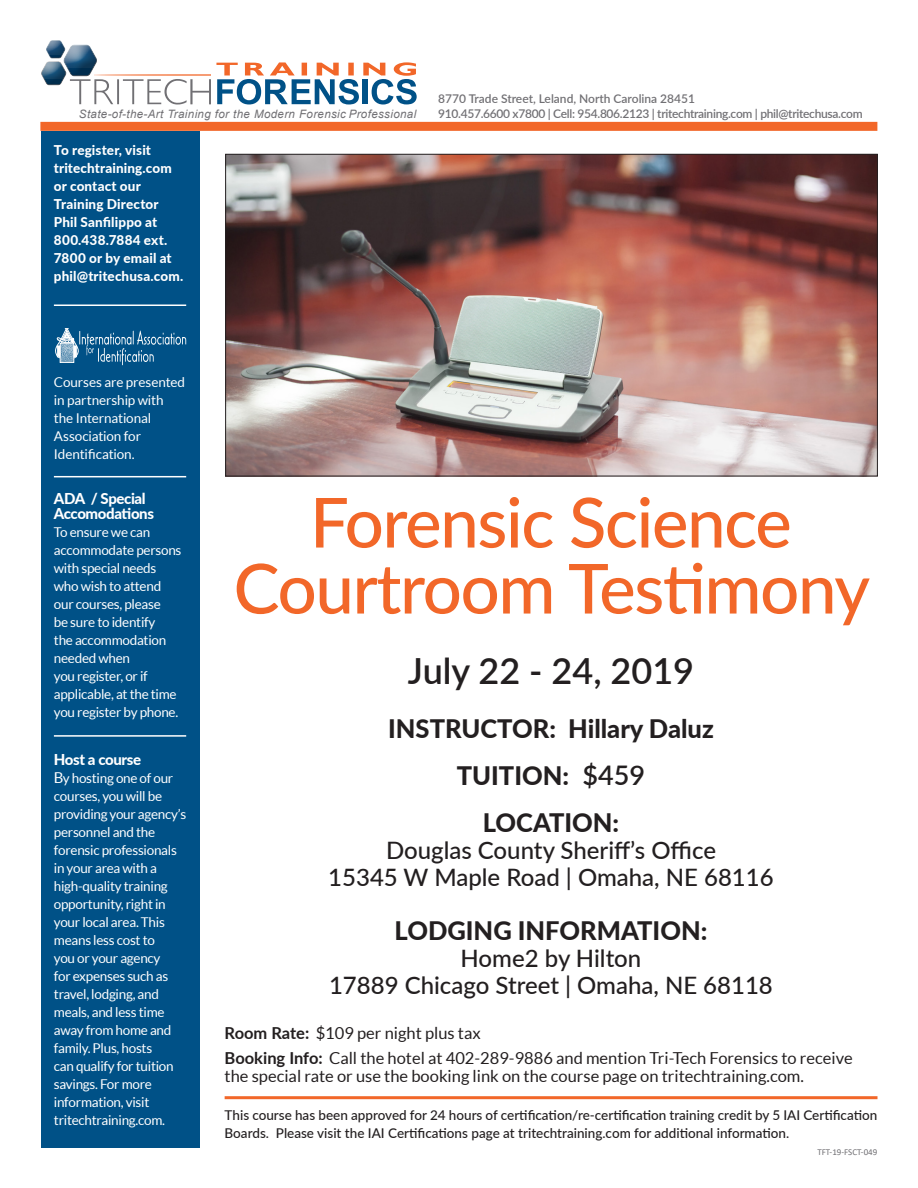
<style>
.page{position:relative;width:918px;height:1188px;background:#fff}
.page>*{position:absolute;margin:0;border:0;box-sizing:border-box;transform-origin:0 0}
.Head{font:500 69px/66px "Lato";letter-spacing:-.02em;color:#f26729;text-align:center}
.t1{font:600 36px "Lato";color:#231f20}
.t2{font:800 25.5px "Lato";color:#231f20}
.t3{font:500 24px "Lato";color:#231f20}
.t4{font:16.5px/18px "Lato";color:#231f20}
.t5{font:800 15px "Lato";letter-spacing:-.025em;color:#fff}
.Paragraph_Text{font:13.5px/18px "Lato";letter-spacing:-.02em;color:#fff}
.t6{font:500 13.5px/18px "Lato";color:#231f20}
.t7{font:800 13.5px/18px "Lato";letter-spacing:.01em;color:#fff}
.t8{font:600 12px "Lato";letter-spacing:-.025em;color:#717074}
.t9{font:600 12px "Lato";color:#717074}
.t10{font:italic 11.55px "Arial";letter-spacing:.03em;color:#717074}
.t11{font:9px "Calibri";color:#717074}
.s1{font-size:15px}
.s2{font-weight:600;font-size:27px}
.s3{font-weight:700}
</style>
<div class="page">
<div style="left:41px;top:131px;width:159px;height:1017px;background:#005187"></div>
<svg style="left:41px;top:41px;width:376px;height:64px"></svg>
<div style="left:40px;top:122px;width:837px;height:9px;background:#f26729"></div>
<svg style="left:55px;top:328px;width:131px;height:37px"></svg>
<hr style="left:54px;top:476px;width:132px;height:1px;background:#fff">
<hr style="left:54px;top:304px;width:132px;height:2px;background:#fff">
<hr style="left:54px;top:735px;width:132px;height:2px;background:#fff">
<img style="left:227px;top:156px;width:649px;height:318px">
<hr style="left:225px;top:1096px;width:652px;height:3px;background:#f26729">
<p class="t10" style="left:79px;top:107px;width:339px">State-of-the-Art Training for the Modern Forensic Professional</p>
<p class="t7" style="left:54px;top:141px;width:131px">To register, visit tritechtraining.com or contact our<br>Training Director<br>Phil Sanfilippo at<br>800.438.7884 ext.<br>7800 or by email at phil@tritechusa.com.</p>
<p class="t9" style="left:438px;top:90px;width:258px">8770 Trade Street, Leland, North Carolina 28451</p>
<p class="t8" style="left:438px;top:105px;width:426px">910.457.6600 x7800 | Cell: 954.806.2123 | tritechtraining.com | phil@tritechusa.com</p>
<p class="Paragraph_Text" style="left:54px;top:373px;width:133px">Courses are presented in partnership with the International<br>Association for<br>Identification.</p>
<p class="t5" style="left:54px;top:487px;width:93px">ADA / Special</p>
<p class="t5" style="left:54px;top:502px;width:102px">Accomodations</p>
<p class="Paragraph_Text" style="left:54px;top:523px;width:129px">To ensure we can accommodate persons with special needs who wish to attend our courses, please<br>be sure to identify<br>the accommodation needed when<br>you register, or if applicable, at the time you register by phone.</p>
<p class="t5" style="left:54px;top:748px;width:89px">Host a course</p>
<p class="Paragraph_Text" style="left:54px;top:769px;width:134px"><span class="s1">B</span>y hosting one of our courses, you will be providing your agency’s personnel and the forensic professionals in your area with a high-quality training opportunity, right in your local area. This means less cost to<br>you or your agency<br>for expenses such as travel, lodging, and meals, and less time away from home and family. Plus, hosts<br>can qualify for tuition savings. For more information, visit tritechtraining.com.</p>
<p class="Head" style="left:234px;top:487px;width:638px">Forensic Science<br>Courtroom Testimony</p>
<p class="t1" style="left:408px;top:644px;width:288px">July 22 - 24, 2019</p>
<p class="t2" style="left:388px;top:709px;width:327px">INSTRUCTOR: Hillary Daluz</p>
<p class="t2" style="left:457px;top:757px;width:190px">TUITION: <span class="s2">$459</span></p>
<p class="t2" style="left:483px;top:804px;width:138px">LOCATION:</p>
<p class="t3" style="left:386px;top:833px;width:332px">Douglas County Sheriff’s Office</p>
<p class="t3" style="left:328px;top:860px;width:447px">15345 W Maple Road | Omaha, NE 68116</p>
<p class="t2" style="left:395px;top:912px;width:314px">LODGING INFORMATION:</p>
<p class="t3" style="left:461px;top:941px;width:182px">Home2 by Hilton</p>
<p class="t3" style="left:329px;top:968px;width:445px">17889 Chicago Street | Omaha, NE 68118</p>
<p class="t4" style="left:225px;top:1024px;width:258px"><span class="s3">Room Rate:</span> $109 per night plus tax</p>
<p class="t4" style="left:225px;top:1049px;width:630px"><span class="s3">Booking Info:</span> Call the hotel at 402-289-9886 and mention Tri-Tech Forensics to receive the special rate or use the booking link on the course page on tritechtraining.com.</p>
<p class="t6" style="left:225px;top:1106px;width:654px">This course has been approved for 24 hours of certification/re-certification training credit by 5 IAI Certification<br>Boards. Please visit the IAI Certifications page at tritechtraining.com for additional information.</p>
<p class="t11" style="left:817px;top:1146px;width:61px">TFT-19-FSCT-049</p>
</div>
